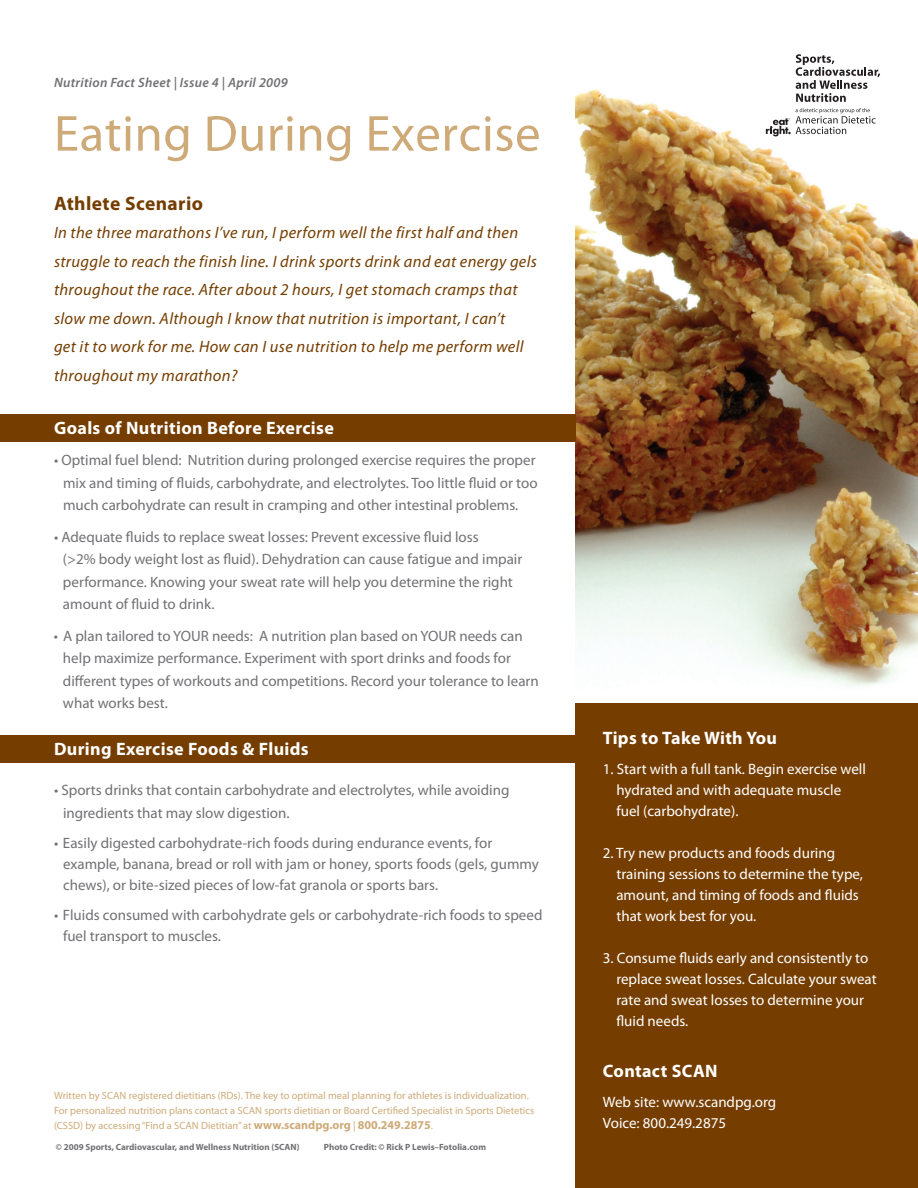
<style>
.page{position:relative;width:918px;height:1188px;background:#fff}
.page>*{position:absolute;margin:0;border:0;box-sizing:border-box;transform-origin:0 0}
.t1{font:51px "Myriad Pro";letter-spacing:.01em;color:#ceaa78}
.t2{font:700 19.5px "Myriad Pro";letter-spacing:.02em;color:#753e00}
.t3{font:700 18px "Myriad Pro";letter-spacing:.02em;color:#fff}
.t4{font:italic 16.5px/28.5px "Myriad Pro";letter-spacing:.02em;color:#753e00}
.t5{font:15px/22.5px "Myriad Pro";color:#717074}
.t6{font:15px/21px "Myriad Pro";color:#fff}
.t7{font:italic 600 13.5px "Myriad Pro";letter-spacing:.02em;color:#717074}
.t8{font:10.5px/15px "Myriad Pro";color:#ceaa78}
.t9{font:700 9px "Myriad Pro";color:#717074}
.s1{font-weight:700;font-size:12px}
</style>
<div class="page">
<img style="left:576px;top:56px;width:342px;height:630px">
<div style="left:576px;top:704px;width:342px;height:484px;background:#753e00"></div>
<div style="left:0;top:414px;width:576px;height:27px;background:#753e00"></div>
<div style="left:0;top:736px;width:576px;height:27px;background:#753e00"></div>
<svg style="left:796px;top:54px;width:84px;height:48px"></svg>
<svg style="left:766px;top:108px;width:110px;height:28px"></svg>
<p class="t7" style="left:54px;top:77px;width:235px">Nutrition Fact Sheet | Issue 4 | April 2009</p>
<h1 class="t1" style="left:54px;top:114px;width:488px">Eating During Exercise</h1>
<h2 class="t2" style="left:54px;top:196px;width:151px">Athlete Scenario</h2>
<p class="t4" style="left:54px;top:220px;width:485px">In the three marathons I’ve run, I perform well the first half and then struggle to reach the finish line. I drink sports drink and eat energy gels throughout the race. After about 2 hours, I get stomach cramps that slow me down. Although I know that nutrition is important, I can’t<br>get it to work for me. How can I use nutrition to help me perform well throughout my marathon?</p>
<p class="t3" style="left:54px;top:421px;width:281px">Goals of Nutrition Before Exercise</p>
<p class="t5" style="left:63px;top:450px;width:476px;text-indent:-9px">• Optimal fuel blend: Nutrition during prolonged exercise requires the proper mix and timing of fluids, carbohydrate, and electrolytes. Too little fluid or too much carbohydrate can result in cramping and other intestinal problems.</p>
<p class="t5" style="left:63px;top:527px;width:461px;text-indent:-9px">• Adequate fluids to replace sweat losses: Prevent excessive fluid loss<br>(&gt;2% body weight lost as fluid). Dehydration can cause fatigue and impair performance. Knowing your sweat rate will help you determine the right amount of fluid to drink.</p>
<p class="t5" style="left:63px;top:626px;width:477px;text-indent:-9px">• A plan tailored to YOUR needs: A nutrition plan based on YOUR needs can help maximize performance. Experiment with sport drinks and foods for different types of workouts and competitions. Record your tolerance to learn what works best.</p>
<p class="t3" style="left:54px;top:742px;width:256px">During Exercise Foods &amp; Fluids</p>
<p class="t5" style="left:63px;top:780px;width:448px;text-indent:-9px">• Sports drinks that contain carbohydrate and electrolytes, while avoiding ingredients that may slow digestion.</p>
<p class="t5" style="left:63px;top:833px;width:477px;line-height:21px;text-indent:-9px">• Easily digested carbohydrate-rich foods during endurance events, for example, banana, bread or roll with jam or honey, sports foods (gels, gummy chews), or bite-sized pieces of low-fat granola or sports bars.</p>
<p class="t5" style="left:63px;top:905px;width:481px;line-height:21px;text-indent:-9px">• Fluids consumed with carbohydrate gels or carbohydrate-rich foods to speed fuel transport to muscles.</p>
<p class="t8" style="left:54px;top:1089px;width:482px">Written by SCAN registered dietitians (RDs). The key to optimal meal planning for athletes is individualization.<br>For personalized nutrition plans contact a SCAN sports dietitian or Board Certified Specialist in Sports Dietetics (CSSD) by accessing “Find a SCAN Dietitian” at <span class="s1">www.scandpg.org</span> | <span class="s1">800.249.2875</span>.</p>
<p class="t9" style="left:56px;top:1143px;width:245px">© 2009 Sports, Cardiovascular, and Wellness Nutrition (SCAN)</p>
<p class="t9" style="left:324px;top:1143px;width:164px">Photo Credit: © Rick P Lewis–Fotolia.com</p>
<p class="t3" style="left:603px;top:731px;width:176px">Tips to Take With You</p>
<p class="t6" style="left:616px;top:760px;width:251px;text-indent:-14px">1. Start with a full tank. Begin exercise well hydrated and with adequate muscle fuel (carbohydrate).</p>
<p class="t6" style="left:616px;top:844px;width:248px;text-indent:-14px">2. Try new products and foods during training sessions to determine the type, amount, and timing of foods and fluids that work best for you.</p>
<p class="t6" style="left:616px;top:949px;width:262px;text-indent:-14px">3. Consume fluids early and consistently to replace sweat losses. Calculate your sweat rate and sweat losses to determine your fluid needs.</p>
<p class="t3" style="left:603px;top:1064px;width:116px">Contact SCAN</p>
<p class="t6" style="left:603px;top:1093px;width:175px">Web site: www.scandpg.org<br>Voice: 800.249.2875</p>
</div>
